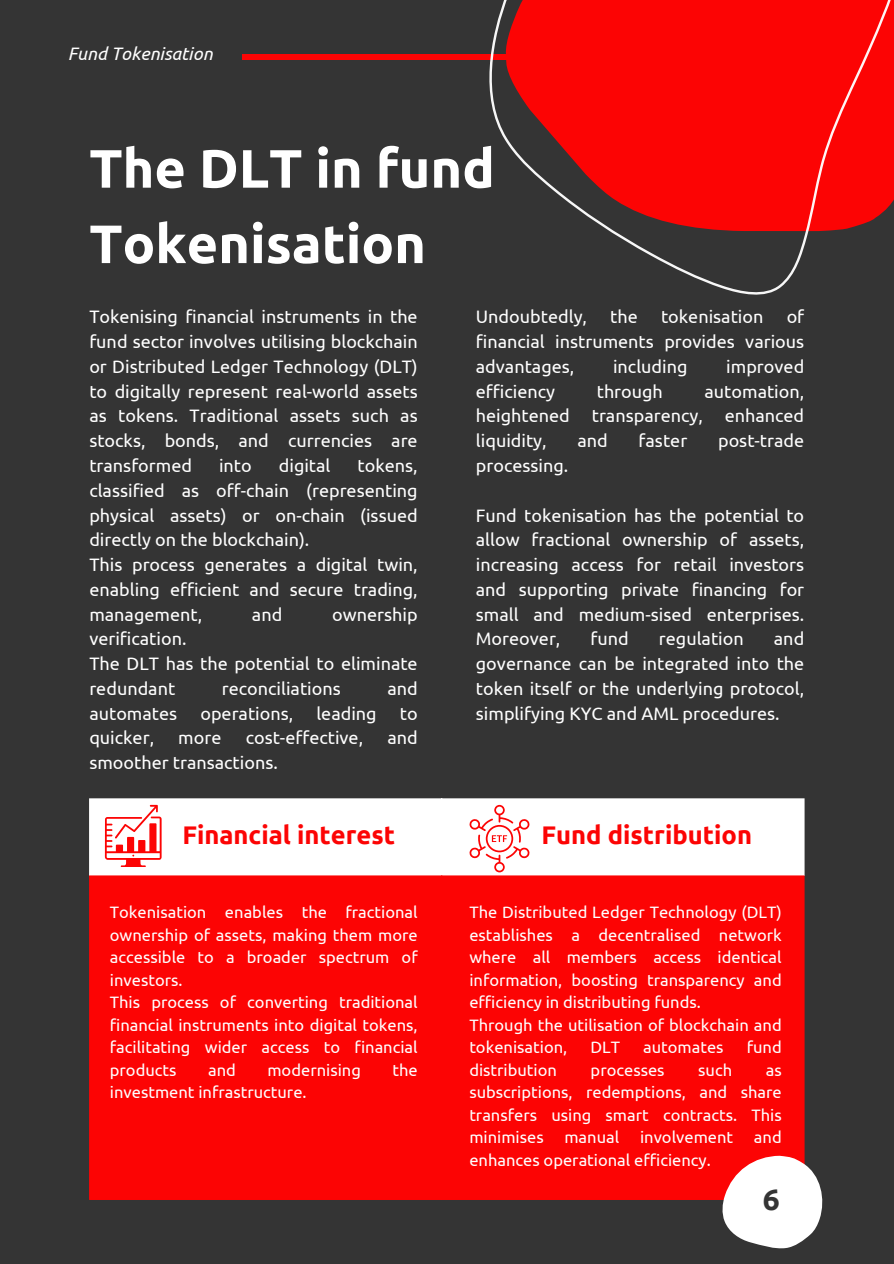
<style>
.page{position:relative;width:894px;height:1264px;background:#fff}
.page>*{position:absolute;margin:0;border:0;box-sizing:border-box;transform-origin:0 0}
.t1{font:700 54px/75.3px "Ubuntu";color:#fff}
.t2{font:700 30px "Ubuntu";color:#343434}
.t3{font:700 25.5px "Ubuntu";color:#fc0404}
.t4{font:18px/24.8px "Ubuntu";color:#fff;text-align:justify}
.t5{font:italic 18px "Ubuntu";color:#fff}
.t6{font:16.5px/22.5px "Ubuntu";color:#fff;text-align:justify}
</style>
<div class="page">
<div style="left:0;top:0;width:893px;height:1263px;background:#343434"></div>
<div style="left:242px;top:54px;width:581px;height:6px;background:#fc0404"></div>
<svg style="left:489px;top:0;width:404px;height:295px;fill:#fc0404"></svg>
<div style="left:89px;top:798px;width:715px;height:77px;background:#fff"></div>
<div style="left:89px;top:875px;width:715px;height:323px;background:#fc0404"></div>
<hr style="left:89px;top:1198px;width:715px;height:1px;background:#fc0404">
<svg style="left:105px;top:804px;width:56px;height:62px;background:#fdaeae"></svg>
<svg style="left:722px;top:1155px;width:100px;height:93px;background:#e4cdcd"></svg>
<svg style="left:469px;top:804px;width:60px;height:68px;background:#fed4d4"></svg>
<h1 class="t5" style="left:68px;top:43px;width:146px">Fund Tokenisation</h1>
<p class="t1" style="left:89px;top:130px;width:407px">The DLT in fund<br>Tokenisation</p>
<p class="t4" style="left:89px;top:304px;width:330px">Tokenising financial instruments in the fund sector involves utilising blockchain or Distributed Ledger Technology (DLT) to digitally represent real-world assets as tokens. Traditional assets such as stocks, bonds, and currencies are transformed</p>
<p class="t4" style="left:89px;top:453px;width:330px;text-indent:268px">tokens, classified as off-chain (representing physical assets) or on-chain (issued directly on the blockchain).</p>
<p class="t4" style="left:89px;top:552px;width:330px">This process generates a digital twin, enabling efficient and secure trading, management,</p>
<p class="t4" style="left:219px;top:453px;width:34px">into</p>
<p class="t4" style="left:279px;top:453px;width:53px">digital</p>
<p class="t4" style="left:252px;top:601px;width:32px">and</p>
<p class="t4" style="left:332px;top:601px;width:87px">ownership</p>
<p class="t4" style="left:89px;top:626px;width:99px">verification.</p>
<h2 class="t4" style="left:89px;top:651px;width:330px">The DLT has the potential to eliminate redundant</h2>
<h2 class="t4" style="left:222px;top:675px;width:120px">reconciliations</h2>
<h2 class="t4" style="left:387px;top:675px;width:32px">and</h2>
<h2 class="t4" style="left:89px;top:700px;width:89px">automates</h2>
<h2 class="t4" style="left:200px;top:700px;width:94px">operations,</h2>
<h2 class="t4" style="left:316px;top:700px;width:62px">leading</h2>
<h2 class="t4" style="left:400px;top:700px;width:19px">to</h2>
<h2 class="t4" style="left:89px;top:725px;width:66px">quicker,</h2>
<h2 class="t4" style="left:178px;top:725px;width:45px">more</h2>
<h2 class="t4" style="left:246px;top:725px;width:119px">cost-effective,</h2>
<h2 class="t4" style="left:387px;top:725px;width:32px">and</h2>
<h2 class="t4" style="left:89px;top:750px;width:190px">smoother transactions.</h2>
<p class="t4" style="left:476px;top:304px;width:330px;text-indent:311px">of financial instruments provides various advantages,</p>
<p class="t4" style="left:476px;top:304px;width:113px">Undoubtedly,</p>
<p class="t4" style="left:610px;top:304px;width:29px">the</p>
<p class="t4" style="left:660px;top:304px;width:104px">tokenisation</p>
<p class="t4" style="left:613px;top:354px;width:76px">including</p>
<p class="t4" style="left:726px;top:354px;width:79px">improved</p>
<p class="t4" style="left:476px;top:378px;width:81px">efficiency</p>
<p class="t4" style="left:596px;top:378px;width:68px">through</p>
<p class="t4" style="left:476px;top:378px;width:330px;text-indent:228px">automation, heightened transparency, enhanced liquidity,</p>
<p class="t4" style="left:577px;top:428px;width:32px">and</p>
<p class="t4" style="left:638px;top:428px;width:50px">faster</p>
<p class="t4" style="left:717px;top:428px;width:88px">post-trade</p>
<p class="t4" style="left:476px;top:453px;width:94px">processing.</p>
<p class="t4" style="left:476px;top:502px;width:330px">Fund tokenisation has the potential to allow fractional ownership of assets, increasing access for retail investors and supporting private financing for small and medium-sised enterprises.<br>Moreover,</p>
<p class="t4" style="left:476px;top:626px;width:330px;text-indent:298px">and governance can be integrated into the token itself or the underlying protocol, simplifying KYC and AML procedures.</p>
<p class="t4" style="left:590px;top:626px;width:40px">fund</p>
<p class="t4" style="left:658px;top:626px;width:86px">regulation</p>
<p class="t3" style="left:182px;top:820px;width:214px">Financial interest</p>
<p class="t3" style="left:541px;top:820px;width:212px">Fund distribution</p>
<p class="t6" style="left:110px;top:900px;width:309px">Tokenisation enables the fractional ownership of assets, making them more accessible to a broader spectrum of investors.</p>
<p class="t6" style="left:110px;top:990px;width:309px">This process of converting traditional financial instruments into digital tokens, facilitating wider access to financial products</p>
<p class="t6" style="left:208px;top:1058px;width:29px">and</p>
<p class="t6" style="left:267px;top:1058px;width:95px">modernising</p>
<p class="t6" style="left:392px;top:1058px;width:27px">the</p>
<p class="t6" style="left:110px;top:1080px;width:198px">investment infrastructure.</p>
<p class="t6" style="left:469px;top:900px;width:314px">The Distributed Ledger Technology (DLT) establishes a decentralised network where all members access identical information, boosting transparency and efficiency in distributing funds.</p>
<h2 class="t6" style="left:469px;top:1013px;width:314px">Through the utilisation of blockchain and tokenisation,</h2>
<h2 class="t6" style="left:590px;top:1035px;width:31px">DLT</h2>
<h2 class="t6" style="left:643px;top:1035px;width:82px">automates</h2>
<h2 class="t6" style="left:746px;top:1035px;width:37px">fund</h2>
<h2 class="t6" style="left:469px;top:1058px;width:89px">distribution</h2>
<h2 class="t6" style="left:590px;top:1058px;width:75px">processes</h2>
<h2 class="t6" style="left:698px;top:1058px;width:35px">such</h2>
<h2 class="t6" style="left:469px;top:1058px;width:314px;text-indent:296px">as subscriptions, redemptions, and share transfers using smart contracts. This minimises</h2>
<h2 class="t6" style="left:564px;top:1125px;width:56px">manual</h2>
<h2 class="t6" style="left:639px;top:1125px;width:95px">involvement</h2>
<h2 class="t6" style="left:753px;top:1125px;width:29px">and</h2>
<h2 class="t6" style="left:469px;top:1148px;width:243px">enhances operational efficiency.</h2>
<p class="t2" style="left:762px;top:1181px;width:19px">6</p>
</div>
